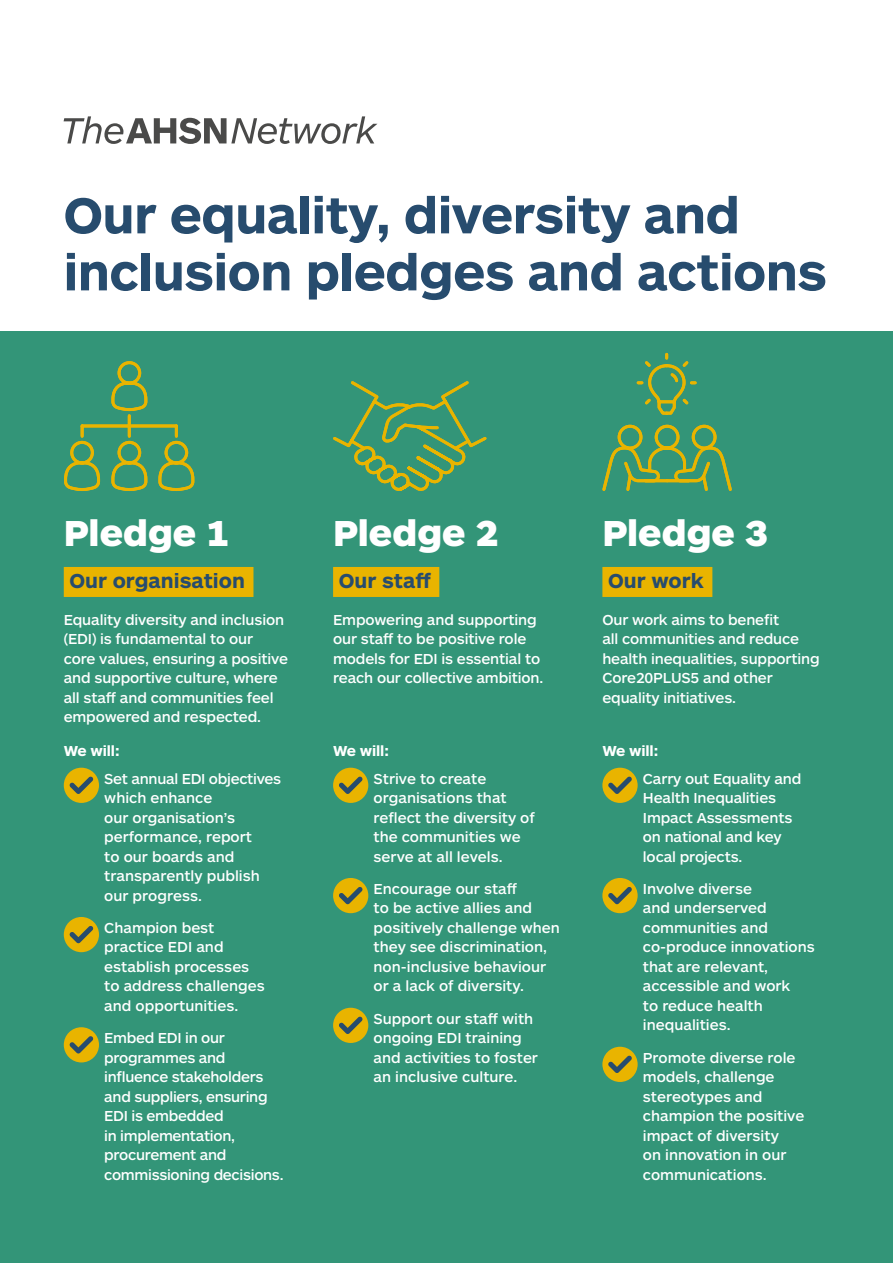
<style>
.page{position:relative;width:893px;height:1263px;background:#fff}
.page>*{position:absolute;margin:0;border:0;box-sizing:border-box;transform-origin:0 0}
.t1{font:700 52.5px/57px "ARS Maquette Pro";letter-spacing:-.01em;color:#274c6e}
.t2{font:900 37.5px "ARS Maquette Pro";color:#fff}
.t3{font:700 21px "ARS Maquette";color:#274c6e}
.t4{font:500 15px/19.5px "ARS Maquette Pro";letter-spacing:-.005em;color:#fff}
.t5{font:700 15px "ARS Maquette Pro";letter-spacing:-.01em;color:#fff}
</style>
<div class="page">
<div style="left:0;top:332px;width:893px;height:931px;background:#339578"></div>
<svg style="left:64px;top:116px;width:313px;height:28px"></svg>
<div style="left:64px;top:567px;width:189px;height:30px;background:#e9b400"></div>
<div style="left:333px;top:567px;width:106px;height:30px;background:#e9b400"></div>
<div style="left:602px;top:567px;width:110px;height:30px;background:#e9b400"></div>
<div style="left:64px;top:768px;width:35px;height:35px;background:#e9b400;border-radius:50%"></div>
<svg style="left:69px;top:776px;width:24px;height:18px"></svg>
<div style="left:64px;top:917px;width:35px;height:35px;background:#e9b400;border-radius:50%"></div>
<svg style="left:69px;top:926px;width:24px;height:17px"></svg>
<div style="left:64px;top:1027px;width:35px;height:35px;background:#e9b400;border-radius:50%"></div>
<svg style="left:69px;top:1036px;width:24px;height:17px"></svg>
<div style="left:333px;top:768px;width:35px;height:35px;background:#e9b400;border-radius:50%"></div>
<svg style="left:339px;top:776px;width:24px;height:18px"></svg>
<div style="left:333px;top:878px;width:35px;height:35px;background:#e9b400;border-radius:50%"></div>
<svg style="left:339px;top:887px;width:24px;height:17px"></svg>
<div style="left:333px;top:1008px;width:35px;height:35px;background:#e9b400;border-radius:50%"></div>
<svg style="left:339px;top:1016px;width:24px;height:18px"></svg>
<div style="left:602px;top:768px;width:36px;height:35px;background:#e9b400;border-radius:50%"></div>
<svg style="left:608px;top:776px;width:24px;height:18px"></svg>
<div style="left:602px;top:878px;width:36px;height:35px;background:#e9b400;border-radius:50%"></div>
<svg style="left:608px;top:887px;width:24px;height:17px"></svg>
<div style="left:602px;top:1047px;width:36px;height:35px;background:#e9b400;border-radius:50%"></div>
<svg style="left:608px;top:1055px;width:24px;height:18px"></svg>
<svg style="left:602px;top:352px;width:130px;height:139px"></svg>
<svg style="left:64px;top:361px;width:131px;height:130px"></svg>
<svg style="left:333px;top:381px;width:154px;height:110px"></svg>
<h1 class="t1" style="left:64px;top:184px;width:765px">Our equality, diversity and inclusion pledges and actions</h1>
<h2 class="t2" style="left:64px;top:509px;width:167px">Pledge 1</h2>
<h3 class="t3" style="left:69px;top:567px;width:177px">Our organisation</h3>
<p class="t4" style="left:64px;top:609px;width:226px">Equality diversity and inclusion (EDI) is fundamental to our core values, ensuring a positive and supportive culture, where all staff and communities feel empowered and respected.</p>
<p class="t5" style="left:64px;top:740px;width:57px">We will:</p>
<p class="t4" style="left:104px;top:768px;width:178px">Set annual EDI objectives which enhance<br>our organisation’s performance, report<br>to our boards and transparently publish our progress.</p>
<p class="t4" style="left:104px;top:917px;width:162px">Champion best practice EDI and establish processes to address challenges and opportunities.</p>
<p class="t4" style="left:104px;top:1027px;width:181px">Embed EDI in our programmes and influence stakeholders and suppliers, ensuring<br>EDI is embedded<br>in implementation, procurement and commissioning decisions.</p>
<h2 class="t2" style="left:333px;top:509px;width:167px">Pledge 2</h2>
<h3 class="t3" style="left:339px;top:567px;width:94px">Our staff</h3>
<p class="t4" style="left:333px;top:609px;width:212px">Empowering and supporting our staff to be positive role models for EDI is essential to reach our collective ambition.</p>
<p class="t5" style="left:333px;top:740px;width:57px">We will:</p>
<p class="t4" style="left:374px;top:768px;width:163px">Strive to create organisations that reflect the diversity of the communities we serve at all levels.</p>
<p class="t4" style="left:374px;top:878px;width:188px">Encourage our staff<br>to be active allies and positively challenge when they see discrimination, non-inclusive behaviour or a lack of diversity.</p>
<p class="t4" style="left:374px;top:1008px;width:166px">Support our staff with ongoing EDI training and activities to foster an inclusive culture.</p>
<h2 class="t2" style="left:602px;top:509px;width:167px">Pledge 3</h2>
<h3 class="t3" style="left:608px;top:567px;width:97px">Our work</h3>
<p class="t4" style="left:602px;top:609px;width:219px">Our work aims to benefit<br>all communities and reduce health inequalities, supporting<br>Core20PLUS5 and other equality initiatives.</p>
<p class="t5" style="left:602px;top:740px;width:57px">We will:</p>
<p class="t4" style="left:643px;top:768px;width:160px">Carry out Equality and<br>Health Inequalities<br>Impact Assessments on national and key local projects.</p>
<p class="t4" style="left:643px;top:878px;width:173px">Involve diverse<br>and underserved communities and co-produce innovations that are relevant, accessible and work<br>to reduce health inequalities.</p>
<p class="t4" style="left:643px;top:1047px;width:163px">Promote diverse role models, challenge stereotypes and champion the positive impact of diversity<br>on innovation in our communications.</p>
</div>
